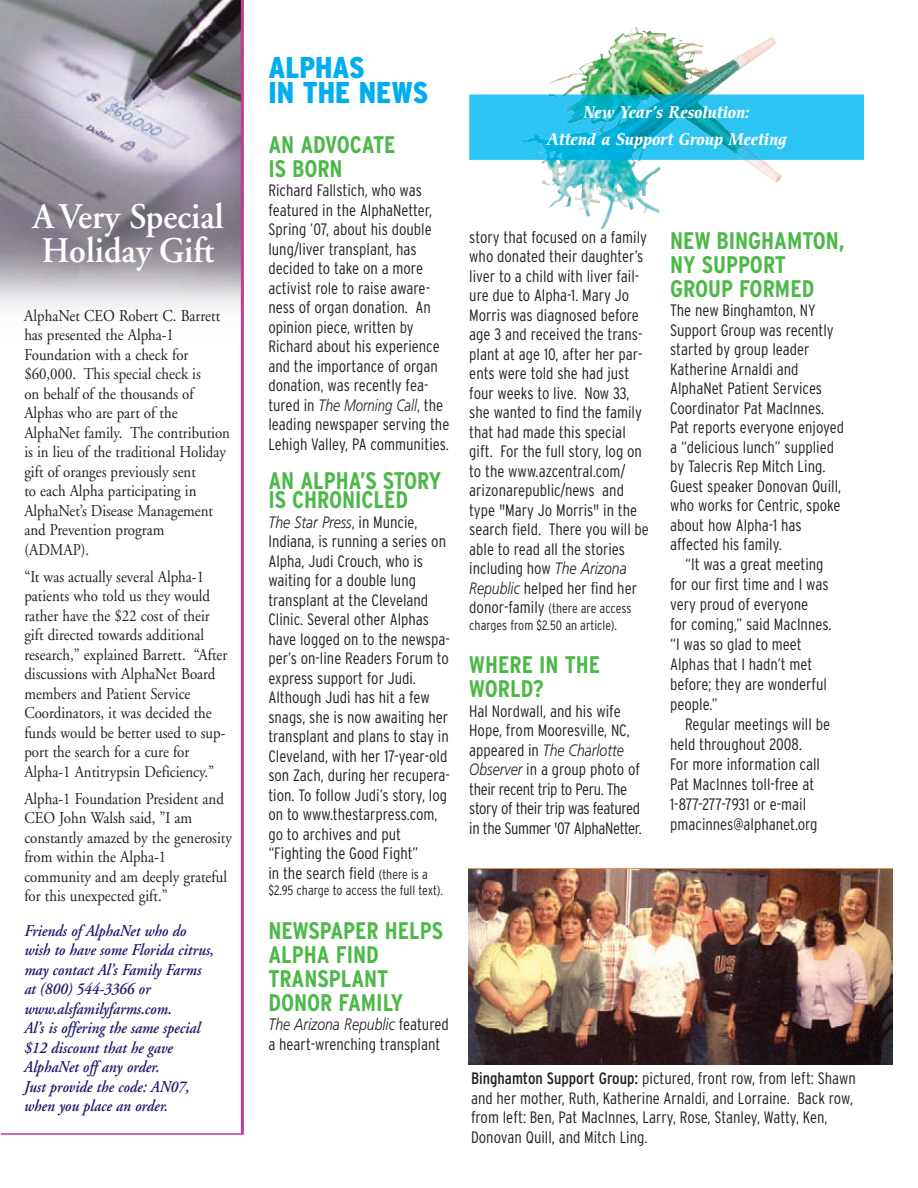
<style>
.page{position:relative;width:918px;height:1188px;background:#fff}
.page>*{position:absolute;margin:0;border:0;box-sizing:border-box;transform-origin:0 0}
.t1{font:600 36px/34.5px "Adobe Garamond";color:#fff;scale:.95 1}
.t2{font:900 condensed 30px/25.5px "Interstate";color:#00aeef}
.t3{font:700 condensed 24px/24px "Interstate";color:#4cb848}
.t4{font:300 condensed 16.5px/19.5px "Interstate";color:#231f20}
.t5{font:16.5px/19.5px "Adobe Garamond";color:#231f20;scale:.9 1}
.t6{font:italic 600 16.5px/19.5px "Adobe Garamond";color:#1f1a6d;scale:.9 1}
.t7{font:300 condensed 16.5px/19.5px "Interstate";letter-spacing:-.025em;color:#231f20}
.t8{font:italic 300 16.5px "Frutiger";color:#231f20;scale:.85 1}
.t9{font:italic 700 16.5px/27px "Cerigo";color:#fff;text-align:center;scale:.95 1}
.t10{font:300 condensed 13.5px/16.5px "Interstate";color:#231f20}
.s1{font-family:"Interstate";font-style:normal;font-stretch:condensed}
.s2{font-size:13.5px}
.s3{font-family:"Frutiger";font-style:italic;font-stretch:normal}
.s4{font-size:16.5px}
.s5{font-weight:400}
</style>
<div class="page">
<img style="left:0;top:0;width:241px;height:341px">
<img style="left:541px;top:160px;width:205px;height:68px">
<img style="left:469px;top:869px;width:424px;height:195px">
<div style="left:469px;top:94px;width:395px;height:66px;background:#2bc4f3"></div>
<img style="left:522px;top:94px;width:241px;height:66px">
<hr style="left:241px;top:0;width:3px;height:1134px;background:#c33b96">
<hr style="left:1px;top:1133px;width:243px;height:2px;background:#c33b96">
<h1 class="t1" style="left:33px;top:202px;width:202px">AVery Special<br>Holiday Gift</h1>
<p class="t5" style="left:24px;top:307px;width:230px">AlphaNet CEO Robert C. Barrett has presented the Alpha-1<br>Foundation with a check for $60,000. This special check is<br>on behalf of the thousands of<br>Alphas who are part of the<br>AlphaNet family. The contribution is in lieu of the traditional Holiday gift of oranges previously sent<br>to each Alpha participating in<br>AlphaNet’s Disease Management and Prevention program (ADMAP).</p>
<p class="t5" style="left:24px;top:568px;width:227px">“It was actually several Alpha-1 patients who told us they would rather have the $22 cost of their gift directed towards additional research,” explained Barrett. “After discussions with AlphaNet Board members and Patient Service<br>Coordinators, it was decided the funds would be better used to sup&shy;port the search for a cure for<br>Alpha-1 Antitrypsin Deficiency.”</p>
<p class="t5" style="left:24px;top:790px;width:232px">Alpha-1 Foundation President and<br>CEO John Walsh said, ”I am constantly amazed by the generosity from within the Alpha-1 community and am deeply grateful for this unexpected gift.”</p>
<p class="t6" style="left:24px;top:922px;width:212px">Friends of AlphaNet who do wish to have some Florida citrus, may contact Al’s Family Farms at (800) 544-3366 or www.alsfamilyfarms.com.<br>Al’s is offering the same special $12 discount that he gave<br>AlphaNet off any order.<br>Just provide the code: AN07, when you place an order.</p>
<h2 class="t2" style="left:268px;top:55px;width:161px">ALPHAS<br>IN THE NEWS</h2>
<h3 class="t3" style="left:268px;top:133px;width:129px">AN ADVOCATE<br>IS BORN</h3>
<p class="t4" style="left:268px;top:181px;width:173px">Richard Fallstich, who was featured in the AlphaNetter,<br>Spring ’07, about his double lung/liver transplant, has decided to take on a more activist role to raise aware&shy;ness of organ donation. An opinion piece, written by<br>Richard about his experience and the importance of organ donation, was recently fea-</p>
<p class="t8" style="left:268px;top:399px;width:207px"><span class="s1">tured in</span> The Morning Call<span class="s1">, the</span></p>
<p class="t4" style="left:268px;top:415px;width:182px">leading newspaper serving the<br>Lehigh Valley, PA communities.</p>
<h3 class="t3" style="left:268px;top:471px;width:174px;line-height:19.5px">AN ALPHA’S STORY<br>IS CHRONICLED</h3>
<p class="t8" style="left:268px;top:516px;width:177px">The Star Press<span class="s1">, in Muncie,</span></p>
<p class="t4" style="left:268px;top:532px;width:183px">Indiana, is running a series on<br>Alpha, Judi Crouch, who is waiting for a double lung transplant at the Cleveland<br>Clinic. Several other Alphas have logged on to the newspa&shy;per’s on-line Readers Forum to express support for Judi.<br>Although Judi has hit a few snags, she is now awaiting her transplant and plans to stay in<br>Cleveland, with her 17-year-old son Zach, during her recupera&shy;tion. To follow Judi’s story, log on to www.thestarpress.com, go to archives and put “Fighting the Good Fight”<br>in the search field <span class="s2">(there is a</span></p>
<p class="t10" style="left:268px;top:883px;width:176px">$2.95 charge to access the full text).</p>
<h3 class="t3" style="left:268px;top:919px;width:176px">NEWSPAPER HELPS<br>ALPHA FIND<br>TRANSPLANT<br>DONOR FAMILY</h3>
<p class="t8" style="left:268px;top:1018px;width:214px">The Arizona Republic <span class="s1">featured</span></p>
<p class="t4" style="left:268px;top:1035px;width:174px">a heart-wrenching transplant</p>
<p class="t9" style="left:546px;top:100px;width:255px">New Year’s Resolution:<br>Attend a Support Group Meeting</p>
<p class="t4" style="left:469px;top:227px;width:181px">story that focused on a family who donated their daughter’s liver to a child with liver fail&shy;ure due to Alpha-1. Mary Jo<br>Morris was diagnosed before age 3 and received the trans&shy;plant at age 10, after her par&shy;ents were told she had just four weeks to live. Now 33, she wanted to find the family that had made this special gift. For the full story, log on to the www.azcentral.com/ arizonarepublic/news and type "Mary Jo Morris" in the search field. There you will be able to read all the stories including how <span class="s3">The Arizona<br>Republic</span> helped her find her</p>
<p class="t10" style="left:469px;top:600px;width:164px"><span class="s4">donor-family</span> (there are access charges from $2.50 an article).</p>
<h3 class="t3" style="left:469px;top:653px;width:132px">WHERE IN THE<br>WORLD?</h3>
<p class="t4" style="left:469px;top:701px;width:162px">Hal Nordwall, and his wife<br>Hope, from Mooresville, NC,</p>
<p class="t8" style="left:469px;top:743px;width:183px"><span class="s1">appeared in</span> The Charlotte</p>
<p class="t7" style="left:469px;top:760px;width:174px"><span class="s3">Observer</span> in a group photo of their recent trip to Peru. The story of their trip was featured in the Summer '07 AlphaNetter.</p>
<h3 class="t3" style="left:670px;top:228px;width:176px">NEW BINGHAMTON,<br>NY SUPPORT<br>GROUP FORMED</h3>
<p class="t4" style="left:670px;top:301px;width:176px">The new Binghamton, NY<br>Support Group was recently started by group leader<br>Katherine Arnaldi and<br>AlphaNet Patient Services<br>Coordinator Pat MacInnes.<br>Pat reports everyone enjoyed a “delicious lunch” supplied by Talecris Rep Mitch Ling.<br>Guest speaker Donovan Quill, who works for Centric, spoke about how Alpha-1 has affected his family.</p>
<p class="t4" style="left:670px;top:555px;width:163px;line-height:20px;text-indent:15px">“It was a great meeting for our first time and I was very proud of everyone<br>for coming,” said MacInnes. “I was so glad to meet<br>Alphas that I hadn’t met before; they are wonderful people.”</p>
<p class="t4" style="left:670px;top:714px;width:161px;line-height:20px;text-indent:15px">Regular meetings will be held throughout 2008.<br>For more information call<br>Pat MacInnes toll-free at<br>1-877-277-7931 or e-mail pmacinnes@alphanet.org</p>
<p class="t4" style="left:471px;top:1069px;width:386px"><span class="s5">Binghamton Support Group:</span> pictured, front row, from left: Shawn and her mother, Ruth, Katherine Arnaldi, and Lorraine. Back row, from left: Ben, Pat MacInnes, Larry, Rose, Stanley, Watty, Ken, Donovan Quill, and Mitch Ling.</p>
</div>
